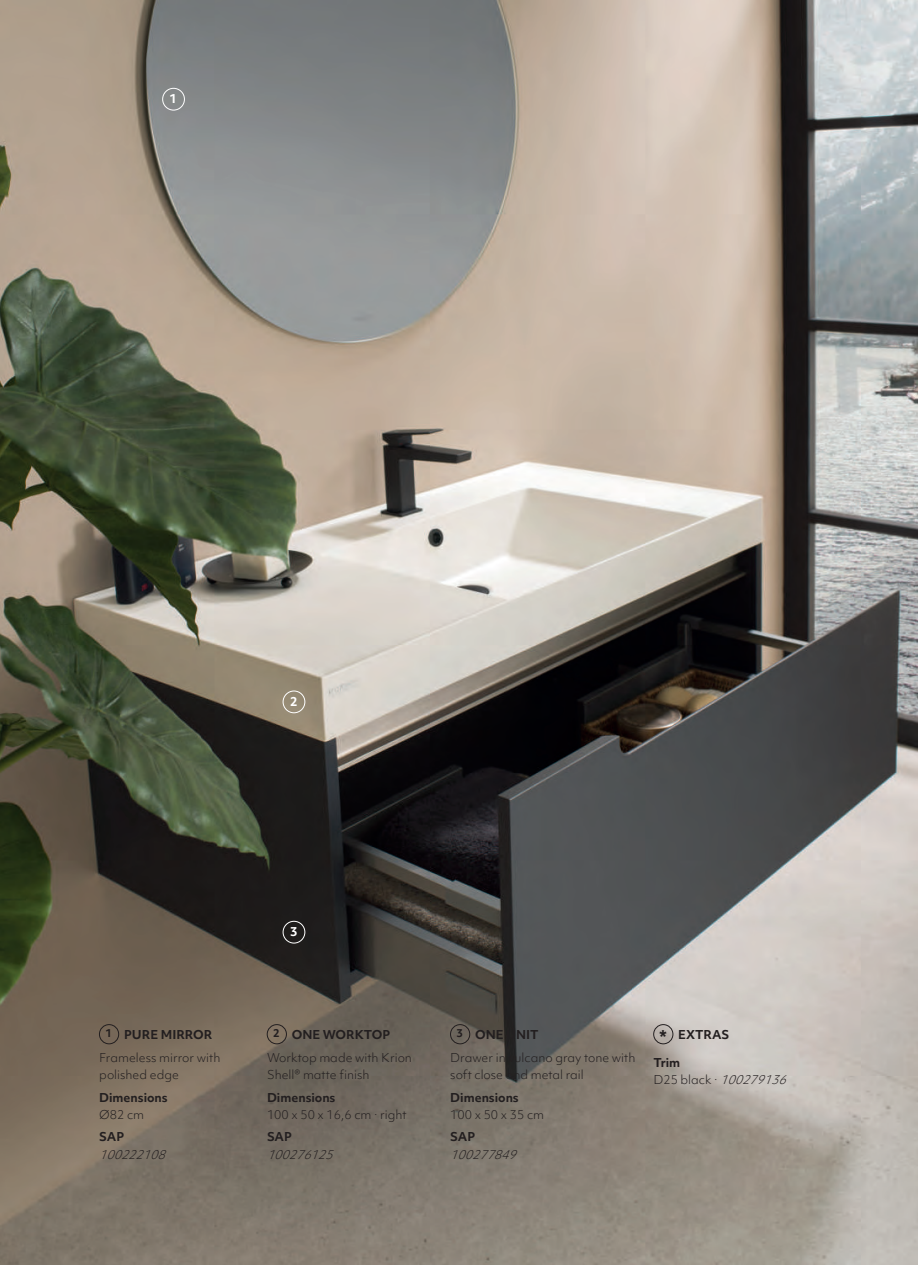
<style>
.page{position:relative;width:918px;height:1265px;background:#fff}
.page>*{position:absolute;margin:0;border:0;box-sizing:border-box;transform-origin:0 0}
.t1{font:700 11.9px "Objektiv Mk 1";color:#fff}
.t2{font:300 11.72px/22.8px "Objektiv Mk 1";color:#231f20}
.t3{font:700 11.72px "Objektiv Mk 1";color:#231f20}
.t4{font:italic 300 11.72px "Objektiv Mk 1";color:#231f20}
.s1{font-weight:700;font-size:10.5px}
.s2{font-weight:700}
.s3{font-size:16.8px}
.s4{font-style:italic}
</style>
<div class="page">
<img style="left:0;top:0;width:918px;height:1265px">
<div style="left:267px;top:1024px;width:20px;height:20px;border:1px solid #231f20;border-radius:50%"></div>
<div style="left:99px;top:1024px;width:20px;height:20px;border:1px solid #231f20;border-radius:50%"></div>
<div style="left:450px;top:1024px;width:20px;height:20px;border:1px solid #231f20;border-radius:50%"></div>
<div style="left:162px;top:88px;width:23px;height:22px;border:1px solid #fff;border-radius:50%"></div>
<div style="left:283px;top:691px;width:22px;height:22px;border:1px solid #fff;border-radius:50%"></div>
<div style="left:283px;top:921px;width:22px;height:22px;border:1px solid #fff;border-radius:50%"></div>
<div style="left:653px;top:1024px;width:20px;height:20px;border:1px solid #231f20;border-radius:50%"></div>
<p class="t1" style="left:170px;top:90px;width:9px">1</p>
<p class="t1" style="left:290px;top:693px;width:9px">2</p>
<p class="t2" style="left:99px;top:1023px;width:123px;text-align:center"><span class="s1">1</span> <span class="s2">PURE MIRROR<br></span>Frameless mirror with</p>
<p class="t2" style="left:99px;top:1063px;width:81px">polished edge</p>
<p class="t3" style="left:99px;top:1089px;width:70px">Dimensions</p>
<p class="t2" style="left:99px;top:1103px;width:47px">Ø82 cm</p>
<p class="t3" style="left:99px;top:1129px;width:26px">SAP</p>
<p class="t4" style="left:99px;top:1147px;width:73px">100222108</p>
<p class="t1" style="left:290px;top:923px;width:9px">3</p>
<p class="t2" style="left:267px;top:1023px;width:147px;text-indent:6px"><span class="s1">2</span> <span class="s2">ONE WORKTOP<br></span>Worktop made with Krion</p>
<p class="t2" style="left:267px;top:1063px;width:104px">Shell® matte finish</p>
<p class="t3" style="left:267px;top:1089px;width:70px">Dimensions</p>
<p class="t2" style="left:267px;top:1103px;width:141px">100 x 50 x 16,6 cm · right</p>
<p class="t3" style="left:267px;top:1129px;width:26px">SAP</p>
<p class="t4" style="left:267px;top:1147px;width:73px">100276125</p>
<p class="t2" style="left:450px;top:1023px;width:187px;text-indent:6px"><span class="s1">3</span> <span class="s2">ONE UNIT<br></span>Drawer in vulcano gray tone with</p>
<p class="t2" style="left:450px;top:1063px;width:135px">soft close and metal rail</p>
<p class="t3" style="left:450px;top:1089px;width:70px">Dimensions</p>
<p class="t2" style="left:450px;top:1103px;width:95px">100 x 50 x 35 cm</p>
<p class="t3" style="left:450px;top:1129px;width:26px">SAP</p>
<p class="t4" style="left:450px;top:1147px;width:73px">100277849</p>
<p class="t3" style="left:659px;top:1026px;width:72px"><span class="s3">*</span> EXTRAS</p>
<p class="t2" style="left:653px;top:1053px;width:139px;line-height:17.5px"><span class="s2">Trim<br></span>D 2 5 b l a c k · <span class="s4">100279136</span></p>
</div>
